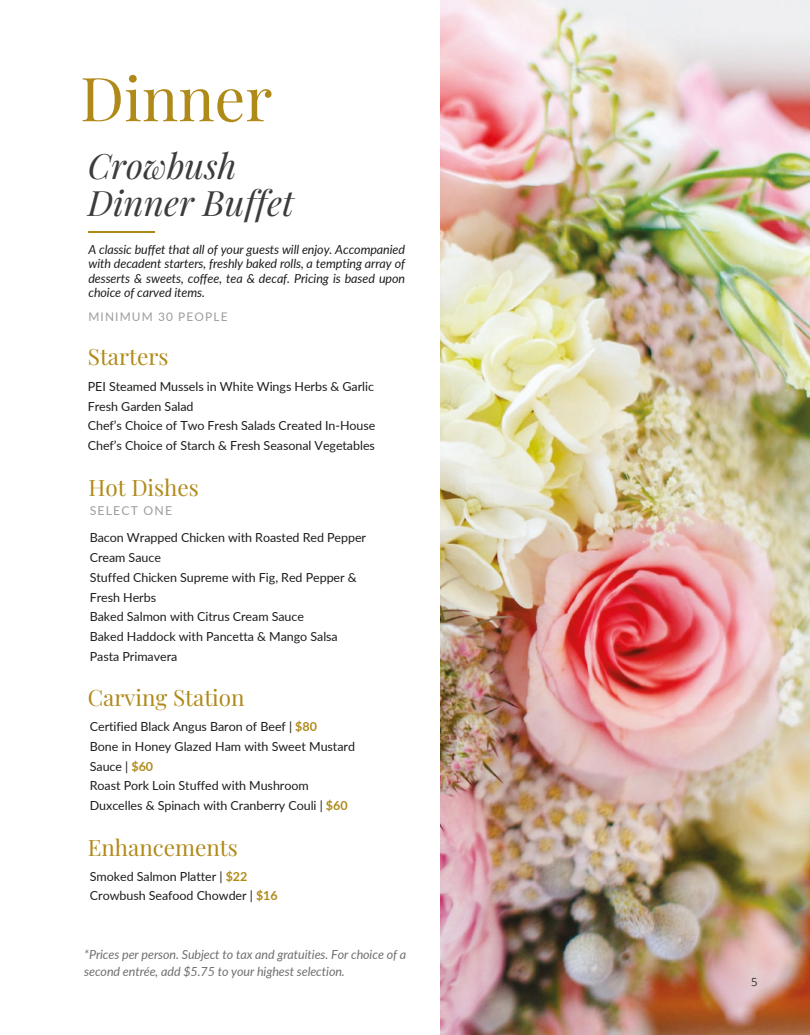
<style>
.page{position:relative;width:810px;height:1035px;background:#fff}
.page>*{position:absolute;margin:0;border:0;box-sizing:border-box;transform-origin:0 0}
.t1{font:60.88px "Playfair Display";color:#b08a19}
.t2{font:italic 34.88px/36.5px "Playfair Display";color:#3c3c3b}
.t3{font:22.5px "Playfair Display";color:#b08a19}
.t4{font:12.5px/19.8px "Lato";letter-spacing:-.005em;color:#1d1d1b}
.t5{font:italic 12.5px/14px "Lato";letter-spacing:-.005em;color:#1d1d1b;text-align:justify}
.t6{font:italic 12.5px/16.9px "Lato";letter-spacing:-.005em;color:#706f6f}
.t7{font:12.25px "Lato";letter-spacing:.095em;color:#9d9d9c}
.t8{font:11.88px "Lato";letter-spacing:.095em;color:#9d9d9c}
.t9{font:11.25px "Open Sans";color:#3a3634}
.s1{font-weight:700;color:#b08a19}
</style>
<div class="page">
<img style="left:440px;top:0;width:370px;height:1035px">
<hr style="left:88px;top:231px;width:67px;height:2px;background:#b08a19">
<p class="t1" style="left:80px;top:55px;width:194px">Dinner</p>
<p class="t2" style="left:88px;top:147px;width:207px">Crowbush<br>Dinner Buffet</p>
<p class="t5" style="left:88px;top:243px;width:318px">A classic buffet that all of your guests will enjoy. Accompanied with decadent starters, freshly baked rolls, a tempting array of desserts &amp; sweets, coffee, tea &amp; decaf. Pricing is based upon choice of carved items.</p>
<p class="t8" style="left:88px;top:309px;width:141px">MINIMUM 30 PEOPLE</p>
<h3 class="t3" style="left:88px;top:341px;width:82px">Starters</h3>
<p class="t4" style="left:88px;top:376px;width:288px">PEI Steamed Mussels in White Wings Herbs &amp; Garlic</p>
<p class="t4" style="left:88px;top:396px;width:107px">Fresh Garden Salad</p>
<h1 class="t4" style="left:88px;top:416px;width:289px">Chef’s Choice of Two Fresh Salads Created In-House</h1>
<h2 class="t4" style="left:88px;top:435px;width:289px">Chef’s Choice of Starch &amp; Fresh Seasonal Vegetables</h2>
<p class="t3" style="left:88px;top:471px;width:112px">Hot Dishes</p>
<h3 class="t7" style="left:90px;top:503px;width:84px">SELECT ONE</h3>
<p class="t4" style="left:90px;top:528px;width:278px">Bacon Wrapped Chicken with Roasted Red Pepper<br>Cream Sauce</p>
<h3 class="t4" style="left:90px;top:567px;width:268px">Stuffed Chicken Supreme with Fig, Red Pepper &amp;<br>Fresh Herbs</h3>
<h4 class="t4" style="left:90px;top:606px;width:216px">Baked Salmon with Citrus Cream Sauce</h4>
<p class="t4" style="left:90px;top:626px;width:250px">Baked Haddock with Pancetta &amp; Mango Salsa</p>
<p class="t4" style="left:90px;top:646px;width:89px">Pasta Primavera</p>
<p class="t3" style="left:88px;top:682px;width:158px">Carving Station</p>
<h4 class="t4" style="left:90px;top:716px;width:229px">Certified Black Angus Baron of Beef | <span class="s1">$80</span></h4>
<h3 class="t4" style="left:90px;top:736px;width:267px">Bone in Honey Glazed Ham with Sweet Mustard<br>Sauce | <span class="s1">$60</span></h3>
<p class="t4" style="left:90px;top:776px;width:259px">Roast Pork Loin Stuffed with Mushroom<br>Duxcelles &amp; Spinach with Cranberry Couli | <span class="s1">$60</span></p>
<p class="t3" style="left:88px;top:831px;width:152px">Enhancements</p>
<p class="t4" style="left:90px;top:866px;width:159px">Smoked Salmon Platter | <span class="s1">$22</span></p>
<p class="t4" style="left:90px;top:885px;width:189px">Crowbush Seafood Chowder | <span class="s1">$16</span></p>
<p class="t6" style="left:84px;top:946px;width:324px">*Prices per person. Subject to tax and gratuities. For choice of a second entrée, add $5.75 to your highest selection.</p>
<p class="t9" style="left:751px;top:974px;width:8px">5</p>
</div>
